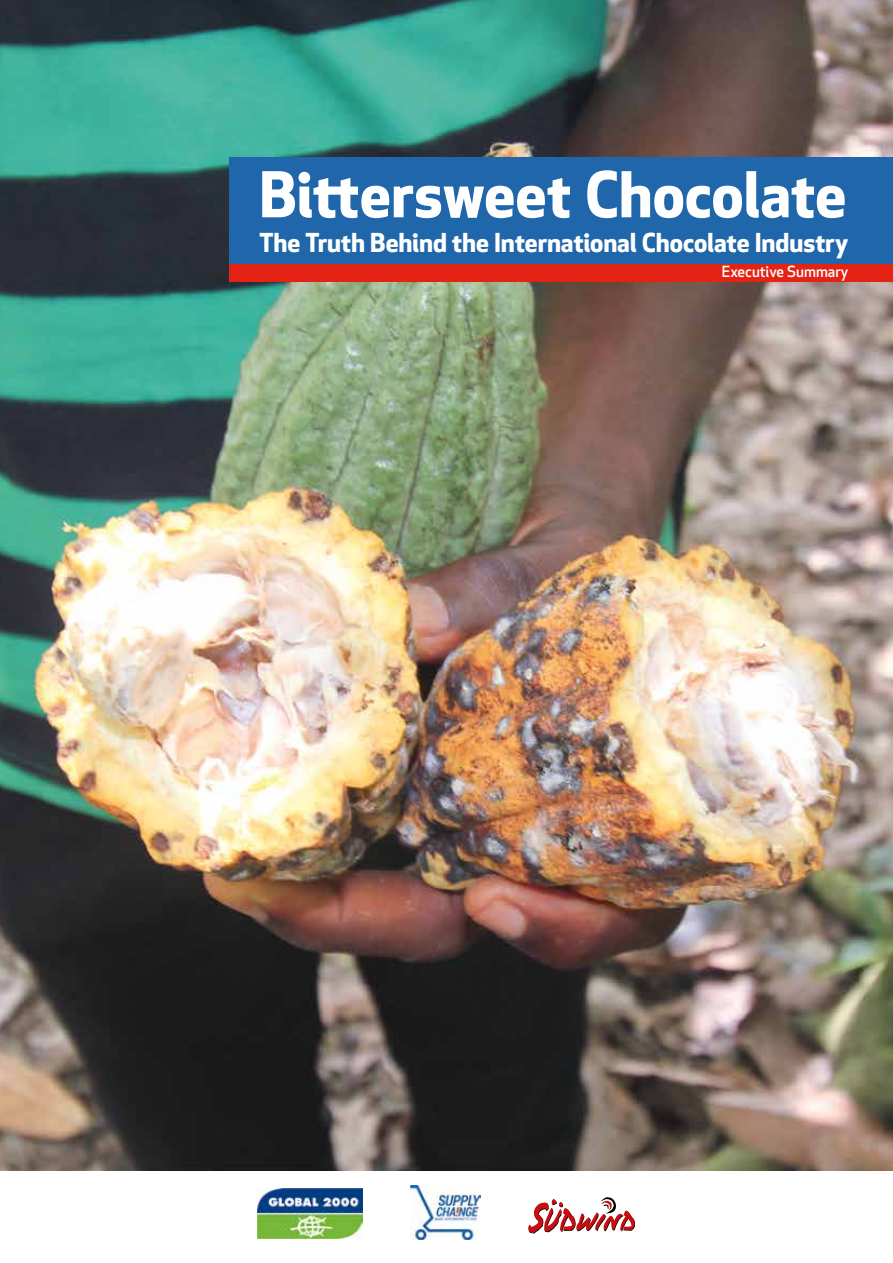
<style>
.page{position:relative;width:893px;height:1263px;background:#fff}
.page>*{position:absolute;margin:0;border:0;box-sizing:border-box;transform-origin:0 0}
.t1{font:700 61.5px "Apex New";color:#fff}
.t2{font:700 25.5px "Apex New";letter-spacing:-.005em;color:#fff}
.t3{font:500 15px "Apex New";color:#fff}
</style>
<div class="page">
<img style="left:0;top:0;width:893px;height:1170px">
<div style="left:230px;top:157px;width:663px;height:107px;background:#2066aa"></div>
<div style="left:230px;top:264px;width:663px;height:18px;background:#e42315"></div>
<svg style="left:528px;top:1197px;width:107px;height:36px"></svg>
<img style="left:410px;top:1185px;width:71px;height:54px">
<img style="left:258px;top:1188px;width:105px;height:50px">
<h1 class="t1" style="left:259px;top:150px;width:589px">Bittersweet Chocolate</h1>
<p class="t2" style="left:259px;top:224px;width:590px">The Truth Behind the International Chocolate Industry</p>
<p class="t3" style="left:722px;top:261px;width:128px">Executive Summary</p>
</div>
